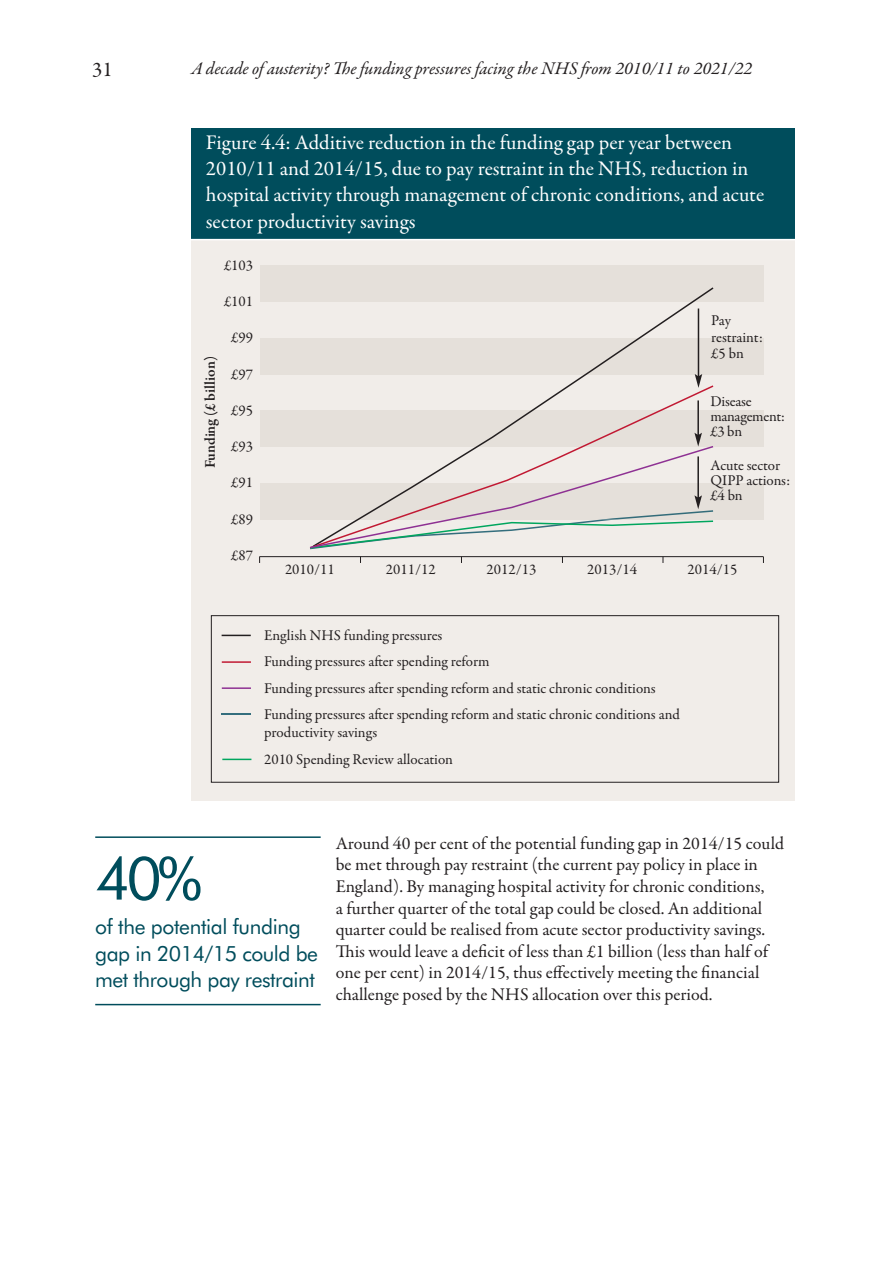
<style>
.page{position:relative;width:893px;height:1263px;background:#fff}
.page>*{position:absolute;margin:0;border:0;box-sizing:border-box;transform-origin:0 0}
.t1{font:60px "Futura BT";color:#004d5c}
.t2{font:21px/26.2px "Garamond Premr Pro";color:#fff}
.t3{font:21px/26.2px "Futura BT";letter-spacing:-.025em;color:#004d5c}
.t4{font:21px "Garamond Premr Pro";color:#231f20}
.t5{font:18px/21.6px "Garamond Premr Pro";color:#231f20}
.t6{font:italic 18px "Garamond Premr Pro";color:#231f20}
.t7{font:15px/26.5px "Garamond Premr Pro";color:#231f20}
.t8{font:600 15px "Garamond Premr Pro";color:#231f20}
</style>
<div class="page">
<hr style="left:95px;top:836px;width:226px;height:2px;background:#004d5c">
<hr style="left:95px;top:1004px;width:226px;height:1px;background:#004d5c">
<div style="left:191px;top:220px;width:604px;height:581px;background:#f1ede9"></div>
<div style="left:260px;top:265px;width:503px;height:36px;background:#e5e0da"></div>
<div style="left:260px;top:338px;width:503px;height:36px;background:#e5e0da"></div>
<div style="left:260px;top:411px;width:503px;height:36px;background:#e5e0da"></div>
<div style="left:260px;top:483px;width:503px;height:36px;background:#e5e0da"></div>
<div style="left:211px;top:615px;width:568px;height:168px;border:1px solid #231f20"></div>
<svg style="left:222px;top:635px;width:29px;height:1px"></svg>
<hr style="left:222px;top:661px;width:29px;height:2px;background:#c11933">
<div style="left:191px;top:128px;width:604px;height:111px;background:#004d5c"></div>
<hr style="left:259px;top:556px;width:504px;height:1px;background:#231f20">
<svg style="left:311px;top:287px;width:404px;height:97px"></svg>
<svg style="left:308px;top:384px;width:407px;height:49px"></svg>
<hr style="left:222px;top:687px;width:29px;height:2px;background:#8e3193">
<hr style="left:222px;top:713px;width:29px;height:2px;background:#346e7d">
<svg style="left:222px;top:759px;width:29px;height:1px"></svg>
<hr style="left:698px;top:309px;width:1px;height:68px;background:#231f20">
<svg style="left:695px;top:374px;width:7px;height:14px"></svg>
<hr style="left:697px;top:400px;width:2px;height:35px;background:#231f20">
<svg style="left:308px;top:433px;width:407px;height:117px"></svg>
<hr style="left:179px;top:239px;width:628px;height:1px;background:#fff">
<p class="t4" style="left:92px;top:61px;width:22px">31</p>
<p class="t6" style="left:191px;top:61px;width:562px">A decade of austerity? The funding pressures facing the NHS from 2010/11 to 2021/22</p>
<p class="t2" style="left:206px;top:131px;width:560px">Figure 4.4: Additive reduction in the funding gap per year between 2010/11 and 2014/15, due to pay restraint in the NHS, reduction in hospital activity through management of chronic conditions, and acute sector productivity savings</p>
<p class="t7" style="left:224px;top:253px;width:31px">£103</p>
<p class="t7" style="left:224px;top:289px;width:31px">£101</p>
<p class="t7" style="left:231px;top:326px;width:23px">£99</p>
<p class="t7" style="left:231px;top:362px;width:23px">£97</p>
<p class="t7" style="left:231px;top:398px;width:23px">£95</p>
<p class="t7" style="left:231px;top:435px;width:23px">£93</p>
<p class="t7" style="left:231px;top:471px;width:23px">£91</p>
<p class="t7" style="left:231px;top:507px;width:23px">£89</p>
<p class="t7" style="left:231px;top:543px;width:23px">£87</p>
<p class="t7" style="left:711px;top:314px;width:53px;line-height:16.5px">Pay restraint: £5 bn</p>
<p class="t7" style="left:710px;top:396px;width:76px;line-height:15px">Disease management: £3 bn</p>
<p class="t7" style="left:710px;top:459px;width:81px;line-height:15px">Acute sector<br>QIPP actions: £4 bn</p>
<p class="t8" style="left:204px;top:468px;width:114px;rotate:-90deg">Funding (£ billion)</p>
<p class="t7" style="left:285px;top:557px;width:51px">2010/11</p>
<p class="t7" style="left:386px;top:557px;width:51px">2011/12</p>
<p class="t7" style="left:486px;top:557px;width:51px">2012/13</p>
<p class="t7" style="left:587px;top:557px;width:51px">2013/14</p>
<p class="t7" style="left:687px;top:557px;width:51px">2014/15</p>
<p class="t7" style="left:264px;top:623px;width:417px">English NHS funding pressures<br>Funding pressures after spending reform<br>Funding pressures after spending reform and static chronic conditions Funding pressures after spending reform and static chronic conditions and</p>
<p class="t7" style="left:264px;top:720px;width:190px">productivity savings<br>2010 Spending Review allocation</p>
<h1 class="t1" style="left:95px;top:854px;width:108px">40%</h1>
<p class="t3" style="left:95px;top:916px;width:224px">of the potential funding gap in 2014/15 could be met through pay restraint</p>
<p class="t5" style="left:336px;top:834px;width:450px">Around 40 per cent of the potential funding gap in 2014/15 could be met through pay restraint (the current pay policy in place in England). By managing hospital activity for chronic conditions,<br>a further quarter of the total gap could be closed. An additional quarter could be realised from acute sector productivity savings.<br>This would leave a deficit of less than £1 billion (less than half of one per cent) in 2014/15, thus effectively meeting the financial challenge posed by the NHS allocation over this period.</p>
</div>
